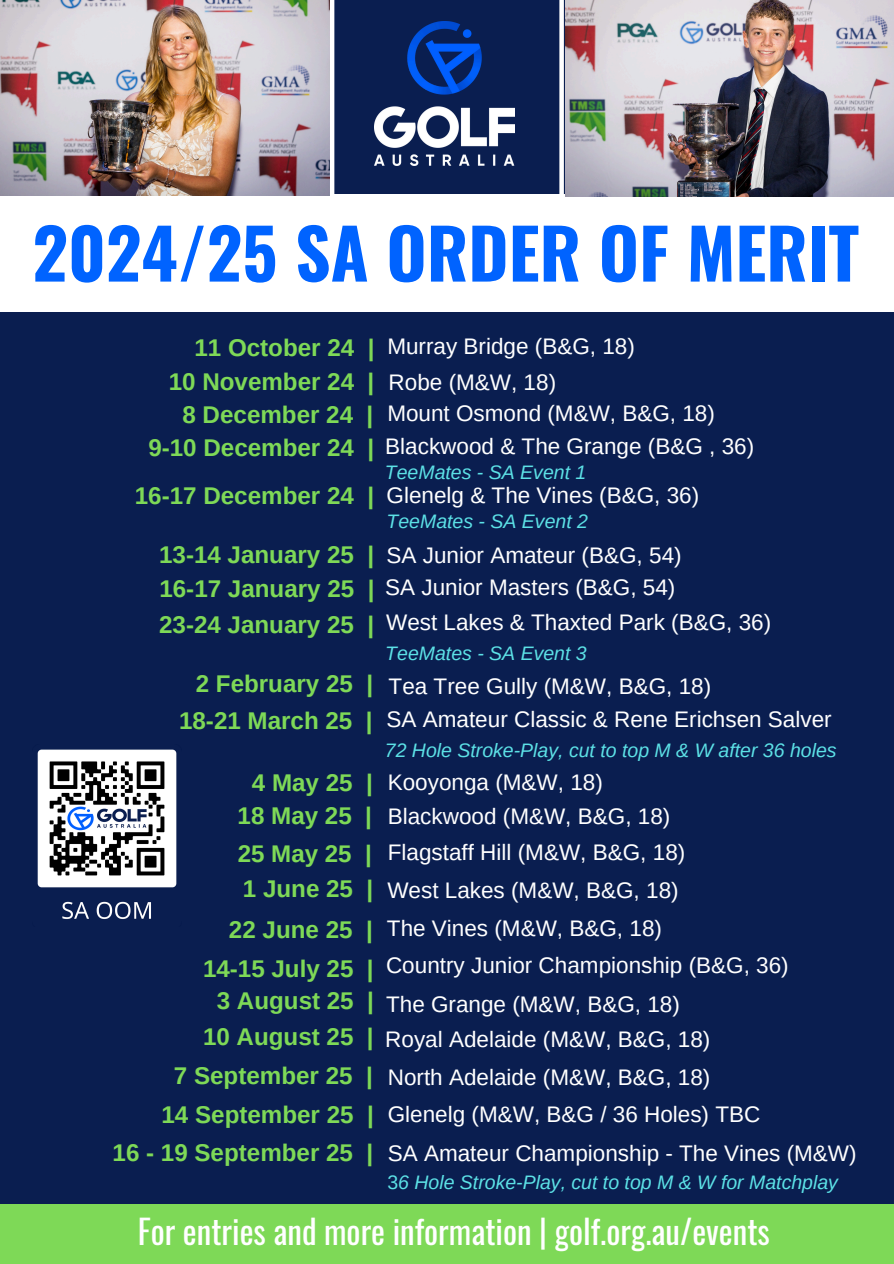
<style>
.page{position:relative;width:894px;height:1264px;background:#fff}
.page>*{position:absolute;margin:0;border:0;box-sizing:border-box;transform-origin:0 0}
.t1{font:700 69px "Oswald";color:#0063ff}
.t2{font:33px "Oswald";color:#fff}
.t3{font:700 24.15px "Arimo";color:#7ed957}
.t4{font:22.5px "Arimo";color:#fff}
.t5{font:italic 19.5px "Arimo";color:#5ce1e6}
.s1{font-style:normal}
</style>
<div class="page">
<div style="left:0;top:0;width:893px;height:1205px;background:#0a1e50"></div>
<div style="left:0;top:195px;width:893px;height:117px;background:#fff"></div>
<div style="left:0;top:1204px;width:893px;height:59px;background:#7ed957"></div>
<hr style="left:330px;top:0;width:4px;height:218px;background:#fff">
<svg style="left:559px;top:0;width:4px;height:195px"></svg>
<img style="left:374px;top:22px;width:140px;height:144px">
<img style="left:37px;top:749px;width:140px;height:170px">
<img style="left:565px;top:0;width:328px;height:197px">
<img style="left:0;top:0;width:329px;height:196px">
<h3 class="t1" style="left:32px;top:199px;width:827px">2024/25 SA ORDER OF MERIT</h3>
<h3 class="t3" style="left:194px;top:334px;width:181px">11 October 24 |</h3>
<h4 class="t4" style="left:387px;top:333px;width:249px">Murray Bridge (B&amp;G, 18)</h4>
<p class="t3" style="left:169px;top:368px;width:207px">10 November 24 |</p>
<h2 class="t4" style="left:388px;top:369px;width:169px">Robe (M&amp;W, 18)</h2>
<h3 class="t3" style="left:182px;top:401px;width:192px">8 December 24 |</h3>
<h4 class="t4" style="left:387px;top:401px;width:329px">Mount Osmond (M&amp;W, B&amp;G, 18)</h4>
<h4 class="t3" style="left:148px;top:434px;width:227px">9-10 December 24 |</h4>
<h3 class="t4" style="left:385px;top:433px;width:370px">Blackwood &amp; The Grange (B&amp;G , 36)</h3>
<h4 class="t3" style="left:135px;top:481px;width:241px">16-17 December 24 |</h4>
<p class="t4" style="left:386px;top:483px;width:314px">Glenelg &amp; The Vines (B&amp;G, 36)</p>
<h3 class="t3" style="left:159px;top:541px;width:216px">13-14 January 25 |</h3>
<h4 class="t4" style="left:386px;top:543px;width:296px">SA Junior Amateur (B&amp;G, 54)</h4>
<p class="t5" style="left:385px;top:461px;width:203px">TeeMates - SA Event 1</p>
<h3 class="t5" style="left:386px;top:510px;width:203px">TeeMates - SA Event 2</h3>
<h4 class="t3" style="left:159px;top:575px;width:216px">16-17 January 25 |</h4>
<h3 class="t4" style="left:385px;top:574px;width:291px">SA Junior Masters (B&amp;G, 54)</h3>
<h4 class="t3" style="left:159px;top:610px;width:216px">23-24 January 25 |</h4>
<h3 class="t4" style="left:386px;top:610px;width:386px">West Lakes &amp; Thaxted Park (B&amp;G, 36)</h3>
<h4 class="t5" style="left:385px;top:642px;width:203px">TeeMates - SA Event 3</h4>
<p class="t3" style="left:196px;top:670px;width:179px">2 February 25 |</p>
<h3 class="t3" style="left:179px;top:706px;width:195px">18-21 March 25 |</h3>
<h4 class="t4" style="left:388px;top:673px;width:324px">Tea Tree Gully (M&amp;W, B&amp;G, 18)</h4>
<h3 class="t4" style="left:386px;top:706px;width:446px">SA Amateur Classic &amp; Rene Erichsen Salver</h3>
<h4 class="t5" style="left:385px;top:739px;width:453px">72 Hole Stroke-Play, cut to top M &amp; W after 36 holes</h4>
<p class="t3" style="left:252px;top:768px;width:122px">4 May 25 |</p>
<h4 class="t3" style="left:237px;top:802px;width:136px">18 May 25 |</h4>
<h3 class="t4" style="left:387px;top:769px;width:216px">Kooyonga (M&amp;W, 18)</h3>
<p class="t4" style="left:387px;top:803px;width:284px">Blackwood (M&amp;W, B&amp;G, 18)</p>
<h3 class="t3" style="left:238px;top:839px;width:135px">25 May 25 |</h3>
<h4 class="t4" style="left:387px;top:839px;width:299px">Flagstaff Hill (M&amp;W, B&amp;G, 18)</h4>
<h3 class="t3" style="left:243px;top:874px;width:132px">1 June 25 |</h3>
<h4 class="t4" style="left:387px;top:878px;width:293px">West Lakes (M&amp;W, B&amp;G, 18)</h4>
<h3 class="t3" style="left:229px;top:915px;width:145px">22 June 25 |</h3>
<h4 class="t4" style="left:387px;top:916px;width:276px">The Vines (M&amp;W, B&amp;G, 18)</h4>
<h3 class="t3" style="left:203px;top:954px;width:172px">14-15 July 25 |</h3>
<h4 class="t4" style="left:386px;top:953px;width:404px">Country Junior Championship (B&amp;G, 36)</h4>
<h3 class="t3" style="left:217px;top:987px;width:159px">3 August 25 |</h3>
<h4 class="t4" style="left:386px;top:992px;width:295px">The Grange (M&amp;W, B&amp;G, 18)</h4>
<h3 class="t3" style="left:203px;top:1023px;width:172px">10 August 25 |</h3>
<h4 class="t4" style="left:385px;top:1027px;width:326px">Royal Adelaide (M&amp;W, B&amp;G, 18)</h4>
<h4 class="t3" style="left:174px;top:1062px;width:200px">7 September 25 |</h4>
<h3 class="t4" style="left:387px;top:1064px;width:324px">North Adelaide (M&amp;W, B&amp;G, 18)</h3>
<h3 class="t3" style="left:161px;top:1101px;width:214px">14 September 25 |</h3>
<h4 class="t4" style="left:387px;top:1101px;width:374px">Glenelg (M&amp;W, B&amp;G / 36 Holes) TBC</h4>
<h3 class="t3" style="left:112px;top:1139px;width:262px">16 - 19 September 25 |</h3>
<h4 class="t4" style="left:387px;top:1140px;width:470px">SA Amateur Championship - The Vines (M&amp;W)</h4>
<h3 class="t5" style="left:387px;top:1171px;width:452px"><span class="s1">3</span>6 Hole Stroke-Play, cut to top M &amp; W for Matchplay</h3>
<h4 class="t2" style="left:138px;top:1205px;width:633px">For entries and more information | golf.org.au/events</h4>
</div>
